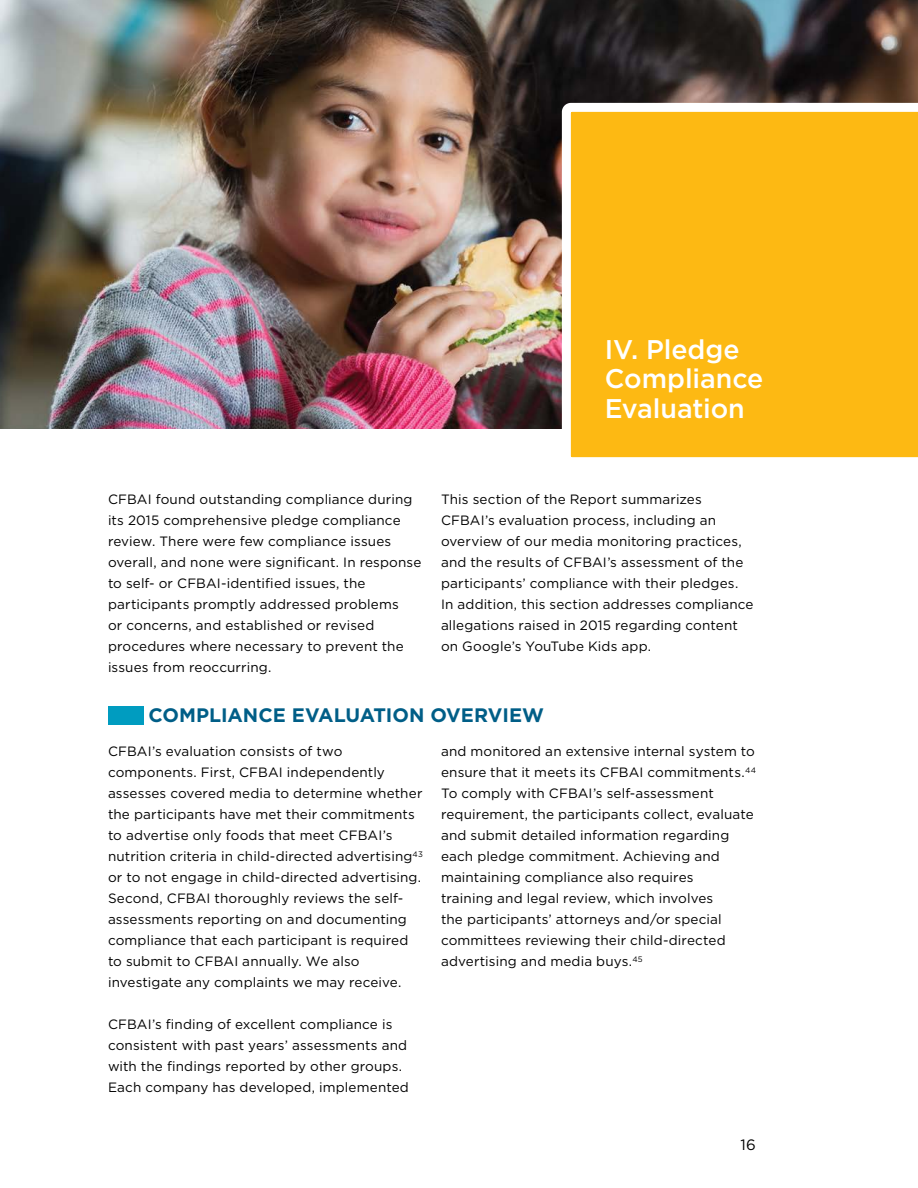
<style>
.page{position:relative;width:918px;height:1188px;background:#fff}
.page>*{position:absolute;margin:0;border:0;box-sizing:border-box;transform-origin:0 0}
.t1{font:500 27px/30px "Gotham";letter-spacing:-.005em;color:#fff}
.t2{font:700 19.5px "Gotham";color:#005e87}
.t3{font:15px "Gotham";color:#000}
.t4{font:13.5px/21px "Gotham";letter-spacing:.01em;color:#000}
</style>
<div class="page">
<img style="left:0;top:0;width:918px;height:429px">
<div style="left:562px;top:103px;width:356px;height:355px;background:#fdb913"></div>
<div style="left:108px;top:706px;width:35px;height:19px;background:#009cc0"></div>
<h1 class="t1" style="left:605px;top:334px;width:160px">IV. Pledge<br>Compliance<br>Evaluation</h1>
<p class="t4" style="left:108px;top:488px;width:315px">CFBAI found outstanding compliance during its 2015 comprehensive pledge compliance review. There were few compliance issues overall, and none were significant. In response to self- or CFBAI-identified issues, the participants promptly addressed problems<br>or concerns, and established or revised procedures where necessary to prevent the issues from reoccurring.</p>
<p class="t4" style="left:441px;top:488px;width:314px">This section of the Report summarizes CFBAI’s evaluation process, including an overview of our media monitoring practices, and the results of CFBAI’s assessment of the participants’ compliance with their pledges.<br>In addition, this section addresses compliance allegations raised in 2015 regarding content on Google’s YouTube Kids app.</p>
<h2 class="t2" style="left:148px;top:702px;width:397px">COMPLIANCE EVALUATION OVERVIEW</h2>
<p class="t4" style="left:108px;top:741px;width:317px">CFBAI’s evaluation consists of two components. First, CFBAI independently assesses covered media to determine whether the participants have met their commitments to advertise only foods that meet CFBAI’s nutrition criteria in child-directed advertising<sup>43 </sup>or to not engage in child-directed advertising.<br>Second, CFBAI thoroughly reviews the self&shy;assessments reporting on and documenting compliance that each participant is required to submit to CFBAI annually. We also investigate any complaints we may receive.</p>
<p class="t4" style="left:108px;top:1013px;width:302px">CFBAI’s finding of excellent compliance is consistent with past years’ assessments and with the findings reported by other groups.<br>Each company has developed, implemented</p>
<p class="t4" style="left:441px;top:740px;width:316px">and monitored an extensive internal system to ensure that it meets its CFBAI commitments.<sup>44<br></sup>To comply with CFBAI’s self-assessment requirement, the participants collect, evaluate and submit detailed information regarding each pledge commitment. Achieving and maintaining compliance also requires<br>training and legal review, which involves<br>the participants’ attorneys and/or special committees reviewing their child-directed advertising and media buys.<sup>45</sup></p>
<p class="t3" style="left:741px;top:1135px;width:17px">16</p>
</div>
